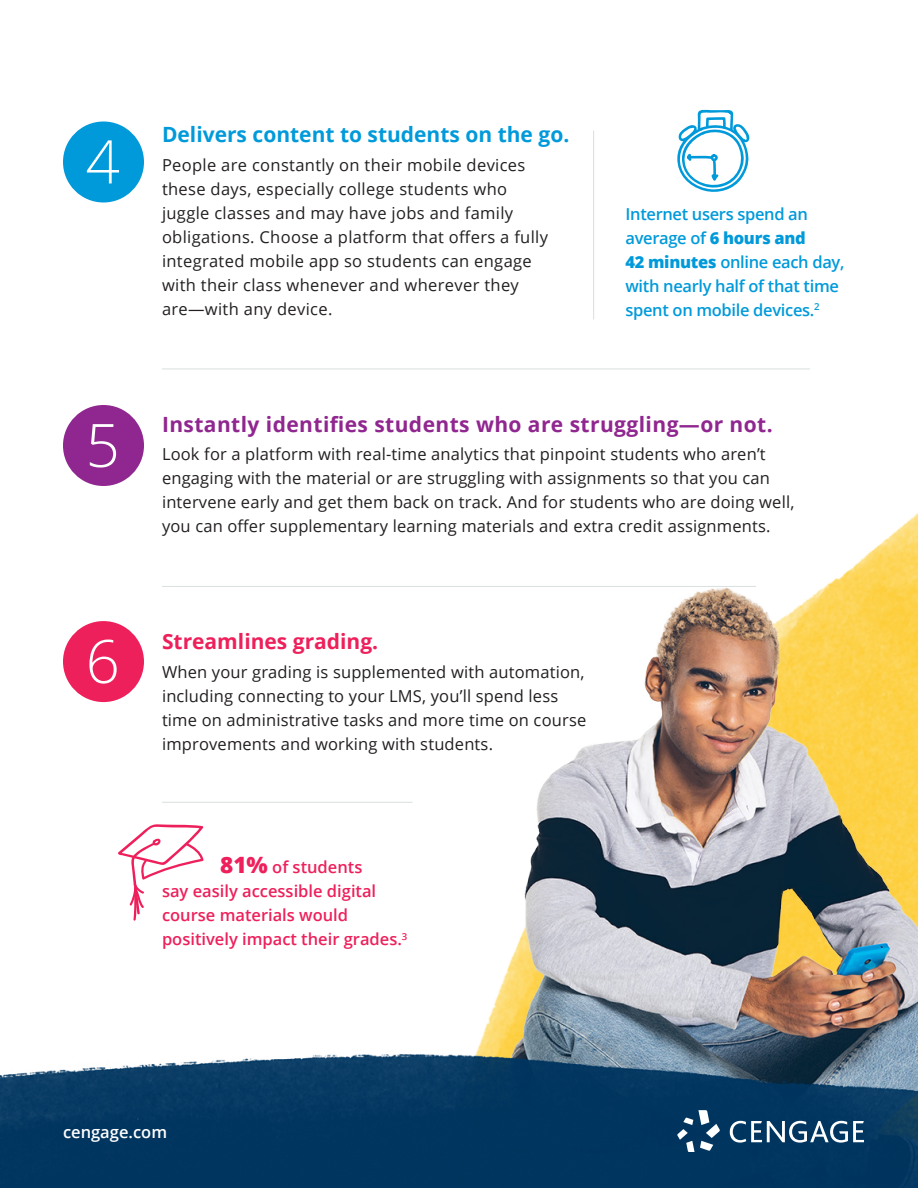
<style>
.page{position:relative;width:918px;height:1188px;background:#fff}
.page>*{position:absolute;margin:0;border:0;box-sizing:border-box;transform-origin:0 0}
.t1{font:300 60px "Open Sans";color:#fff}
.t2{font:700 21px "Open Sans";letter-spacing:.02em;color:#90268f}
.t3{font:700 21px "Open Sans";color:#009ada}
.t4{font:700 21px "Open Sans";color:#ee205b}
.t5{font:16.5px/24px "Open Sans";letter-spacing:.01em;color:#231f20}
.t6{font:600 16.5px/24px "Open Sans";letter-spacing:-.02em;color:#009ada}
.t7{font:600 16.5px/24px "Open Sans";color:#ee205b}
.t8{font:600 16.5px "Open Sans";color:#fff}
.s1{font-weight:800}
.s2{font-weight:800;font-size:22.5px}
</style>
<div class="page">
<hr style="left:162px;top:369px;width:648px;height:1px;background:#d9dfdf">
<hr style="left:162px;top:586px;width:594px;height:1px;background:#d9dfdf">
<img style="left:412px;top:537px;width:506px;height:497px">
<svg style="left:118px;top:824px;width:86px;height:97px"></svg>
<img style="left:0;top:1034px;width:918px;height:154px">
<div style="left:63px;top:122px;width:81px;height:81px;background:#009ada;border-radius:50%"></div>
<div style="left:63px;top:405px;width:81px;height:81px;background:#90268f;border-radius:50%"></div>
<div style="left:63px;top:621px;width:81px;height:81px;background:#ee205b;border-radius:50%"></div>
<svg style="left:677px;top:1110px;width:43px;height:42px"></svg>
<svg style="left:730px;top:1121px;width:134px;height:22px"></svg>
<svg style="left:677px;top:109px;width:73px;height:83px"></svg>
<hr style="left:593px;top:130px;width:1px;height:190px;background:#d9dfdf">
<hr style="left:162px;top:802px;width:250px;height:1px;background:#d9dfdf">
<p class="t1" style="left:86px;top:121px;width:36px">4</p>
<p class="t1" style="left:86px;top:404px;width:36px">5</p>
<p class="t1" style="left:86px;top:620px;width:36px">6</p>
<p class="t3" style="left:162px;top:120px;width:409px">Delivers content to students on the go.</p>
<p class="t5" style="left:162px;top:152px;width:388px">People are constantly on their mobile devices these days, especially college students who juggle classes and may have jobs and family obligations. Choose a platform that offers a fully integrated mobile app so students can engage with their class whenever and wherever they are—with any device.</p>
<p class="t6" style="left:626px;top:201px;width:221px">Internet users spend an average of <span class="s1">6 hours and<br>42 minutes</span> online each day, with nearly half of that time spent on mobile devices.<sup>2</sup></p>
<p class="t2" style="left:162px;top:409px;width:612px">Instantly identifies students who are struggling—or not.</p>
<p class="t5" style="left:162px;top:442px;width:634px">Look for a platform with real-time analytics that pinpoint students who aren’t engaging with the material or are struggling with assignments so that you can intervene early and get them back on track. And for students who are doing well, you can offer supplementary learning materials and extra credit assignments.</p>
<p class="t4" style="left:162px;top:627px;width:218px">Streamlines grading.</p>
<p class="t5" style="left:162px;top:659px;width:426px">When your grading is supplemented with automation, including connecting to your LMS, you’ll spend less time on administrative tasks and more time on course improvements and working with students.</p>
<p class="t7" style="left:162px;top:855px;width:247px;text-indent:58px"><span class="s2">81%</span> of students<br>say easily accessible digital course materials would positively impact their grades.<sup>3</sup></p>
<p class="t8" style="left:63px;top:1120px;width:106px">cengage.com</p>
</div>
